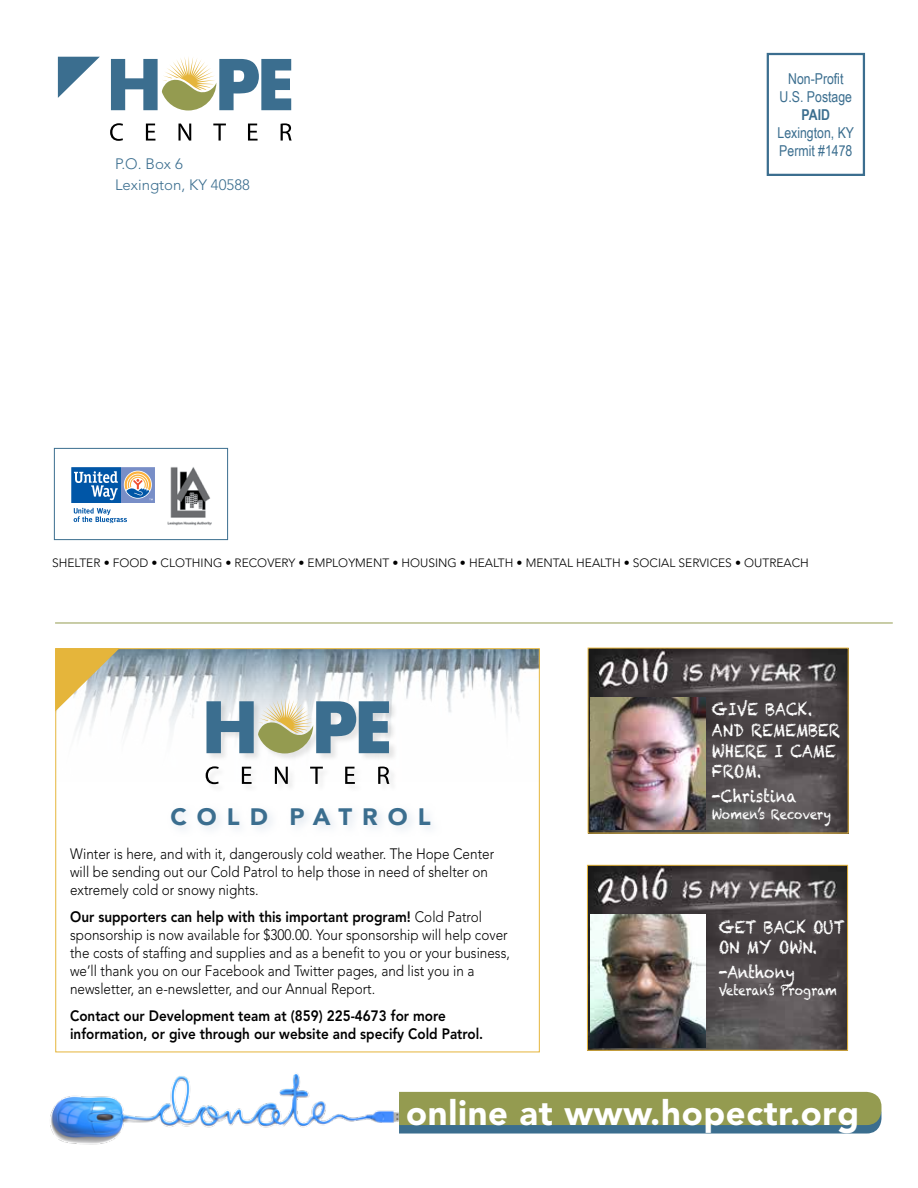
<style>
.page{position:relative;width:918px;height:1188px;background:#fff}
.page>*{position:absolute;margin:0;border:0;box-sizing:border-box;transform-origin:0 0}
.t1{font:900 34.5px "Avenir LT Std";letter-spacing:.02em;color:#fff}
.t2{font:900 23.7px "Avenir";letter-spacing:.42em;color:#3b6e8f}
.t3{font:17.4px/20.9px "Chalkduster";color:#fff;scale:.84 1}
.t4{font:300 15px/18px "Avenir LT Std";color:#000;scale:.9 1}
.t5{font:800 15px/18px "Avenir LT Std";color:#000;scale:.9 1}
.t6{font:15px/18px "Arial Narrow";color:#3b6e8f;text-align:center}
.t7{font:300 15px/20.1px "Avenir LT Std";color:#3b6e8f}
.t8{font:700 15px "Arial Narrow";color:#3b6e8f}
.t9{font:13.8px "Chalkduster";color:#fff;scale:.84 1}
.t10{font:300 12px "Avenir LT Std";color:#000}
.s1{font-weight:800}
</style>
<div class="page">
<img style="left:76px;top:650px;width:462px;height:128px">
<svg style="left:111px;top:57px;width:180px;height:53px"></svg>
<svg style="left:110px;top:123px;width:13px;height:18px"></svg>
<svg style="left:146px;top:124px;width:9px;height:17px"></svg>
<svg style="left:179px;top:124px;width:12px;height:17px"></svg>
<svg style="left:213px;top:124px;width:13px;height:17px"></svg>
<svg style="left:248px;top:124px;width:10px;height:17px"></svg>
<svg style="left:281px;top:123px;width:11px;height:18px"></svg>
<svg style="left:58px;top:57px;width:42px;height:41px"></svg>
<svg style="left:74px;top:508px;width:53px;height:14px"></svg>
<div style="left:121px;top:467px;width:34px;height:35px;background:#788ec7"></div>
<div style="left:71px;top:467px;width:50px;height:35px;background:#0056a7"></div>
<svg style="left:125px;top:471px;width:28px;height:29px"></svg>
<svg style="left:74px;top:471px;width:44px;height:29px"></svg>
<div style="left:70px;top:466px;width:86px;height:58px;border:1px solid #fff"></div>
<img style="left:167px;top:467px;width:45px;height:58px">
<div style="left:54px;top:448px;width:174px;height:92px;border:1px solid #3b6e8f"></div>
<div style="left:767px;top:53px;width:98px;height:123px;border:2px solid #3b6e8f"></div>
<hr style="left:55px;top:623px;width:838px;height:1px;background:#949b50">
<img style="left:50px;top:1052px;width:371px;height:93px">
<svg style="left:399px;top:1092px;width:482px;height:42px;background:#83935f"></svg>
<img style="left:589px;top:867px;width:257px;height:182px">
<div style="left:587px;top:865px;width:261px;height:186px;border:1px solid #e5b53b"></div>
<img style="left:590px;top:915px;width:115px;height:132px">
<img style="left:590px;top:650px;width:256px;height:181px">
<img style="left:591px;top:698px;width:115px;height:132px">
<svg style="left:57px;top:650px;width:63px;height:62px"></svg>
<div style="left:206px;top:699px;width:192px;height:94px;background:#000;opacity:.1"></div>
<svg style="left:206px;top:698px;width:183px;height:55px"></svg>
<svg style="left:206px;top:766px;width:13px;height:18px"></svg>
<svg style="left:242px;top:767px;width:10px;height:17px"></svg>
<svg style="left:275px;top:767px;width:13px;height:17px"></svg>
<svg style="left:310px;top:767px;width:13px;height:17px"></svg>
<svg style="left:345px;top:767px;width:10px;height:17px"></svg>
<svg style="left:378px;top:767px;width:11px;height:17px"></svg>
<p class="t7" style="left:115px;top:154px;width:136px">P.O. Box 6<br>Lexington, KY 40588</p>
<p class="t6" style="left:780px;top:69px;width:74px">Non-Profit<br>U.S. Postage</p>
<p class="t8" style="left:802px;top:103px;width:30px">PAID</p>
<p class="t6" style="left:778px;top:123px;width:78px;text-align:left">Lexington, KY<br>Permit #1478</p>
<p class="t10" style="left:52px;top:556px;width:758px">SHELTER • FOOD • CLOTHING • RECOVERY • EMPLOYMENT • HOUSING • HEALTH • MENTAL HEALTH • SOCIAL SERVICES • OUTREACH</p>
<h2 class="t2" style="left:170px;top:796px;width:262px">COLD PATROL</h2>
<p class="t4" style="left:70px;top:845px;width:473px">Winter is here, and with it, dangerously cold weather. The Hope Center will be sending out our Cold Patrol to help those in need of shelter on extremely cold or snowy nights.</p>
<p class="t4" style="left:70px;top:908px;width:490px"><span class="s1">Our supporters can help with this important program!</span> Cold Patrol sponsorship is now available for $300.00. Your sponsorship will help cover the costs of staffing and supplies and as a benefit to you or your business, we’ll thank you on our Facebook and Twitter pages, and list you in a newsletter, an e-newsletter, and our Annual Report.</p>
<p class="t5" style="left:70px;top:1007px;width:461px">Contact our Development team at (859) 225-4673 for more information, or give through our website and specify Cold Patrol.</p>
<p class="t3" style="left:712px;top:699px;width:154px">GIVE BACK.<br>AND REMEMBER<br>WHERE I CAME<br>FROM.</p>
<p class="t3" style="left:712px;top:786px;width:102px">-Christina</p>
<p class="t9" style="left:712px;top:806px;width:143px">Women’s Recovery</p>
<p class="t3" style="left:719px;top:916px;width:152px">GET BACK OUT<br>ON MY OWN.</p>
<p class="t3" style="left:719px;top:962px;width:92px">-Anthony</p>
<p class="t9" style="left:719px;top:982px;width:142px">Veteran’s Program</p>
<h1 class="t1" style="left:406px;top:1092px;width:455px">online at www.hopectr.org</h1>
</div>
